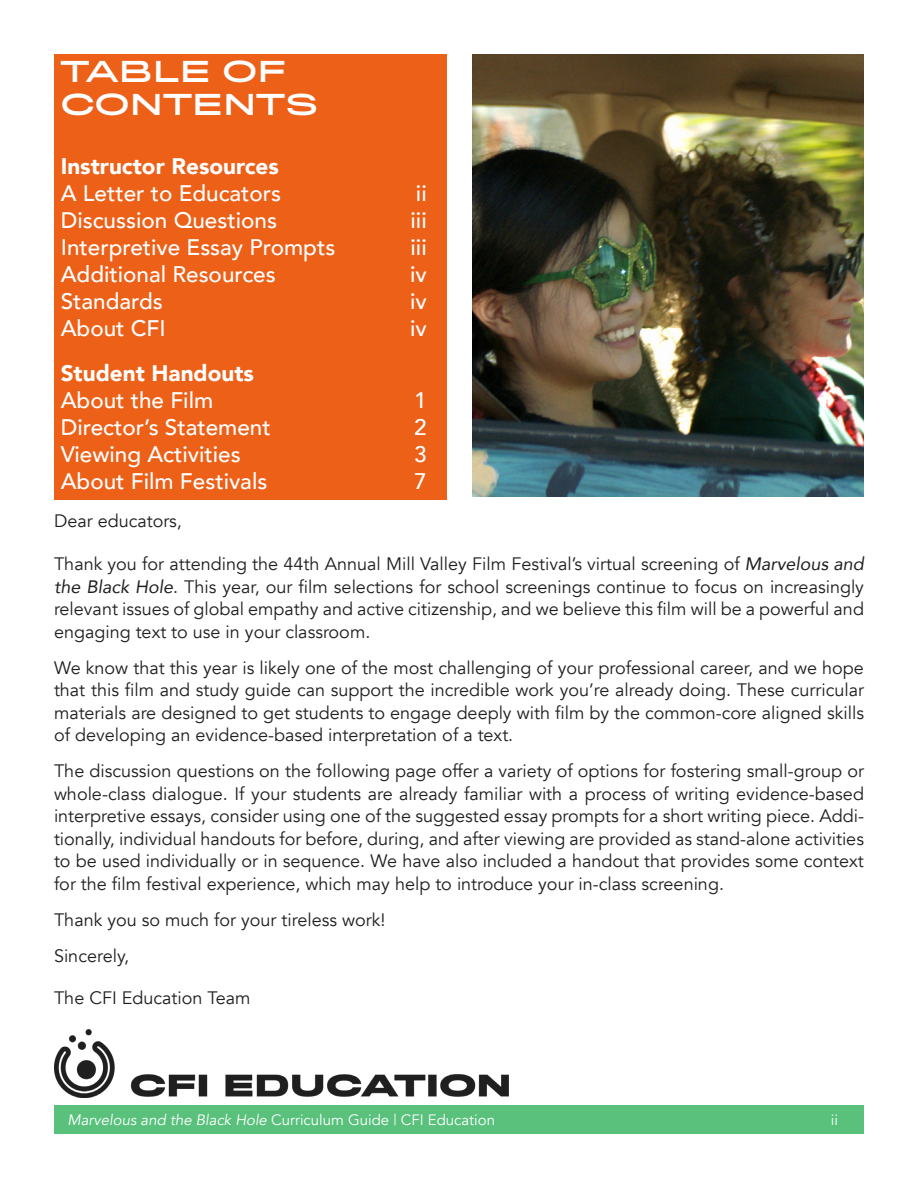
<style>
.page{position:relative;width:918px;height:1188px;background:#fff}
.page>*{position:absolute;margin:0;border:0;box-sizing:border-box;transform-origin:0 0}
.t1{font:27px/32.4px "Titling Gothic FB Extended Standard";color:#fff}
.t2{font:500 22.5px "Avenir";color:#fff}
.t3{font:900 22.5px "Avenir";color:#fff}
.t4{font:18px/22.5px "Avenir";color:#1f1f1f;text-align:justify}
.t5{font:15px "Avenir";color:#fff}
.s1{font-style:italic}
</style>
<div class="page">
<div style="left:54px;top:1105px;width:810px;height:29px;background:#59c17c"></div>
<img style="left:472px;top:54px;width:392px;height:443px">
<div style="left:54px;top:54px;width:392px;height:446px;background:#ed6018"></div>
<img style="left:54px;top:1029px;width:454px;height:69px">
<h1 class="t1" style="left:61px;top:55px;width:259px">TABLE OF<br>CONTENTS</h1>
<p class="t3" style="left:61px;top:147px;width:220px">Instructor Resources</p>
<p class="t2" style="left:61px;top:174px;width:222px">A Letter to Educators</p>
<p class="t2" style="left:416px;top:174px;width:12px">ii</p>
<p class="t2" style="left:61px;top:201px;width:218px">Discussion Questions</p>
<p class="t2" style="left:411px;top:201px;width:18px">iii</p>
<p class="t2" style="left:61px;top:228px;width:276px">Interpretive Essay Prompts</p>
<p class="t2" style="left:411px;top:228px;width:18px">iii</p>
<p class="t2" style="left:61px;top:255px;width:217px">Additional Resources</p>
<p class="t2" style="left:410px;top:255px;width:18px">iv</p>
<p class="t2" style="left:61px;top:282px;width:104px">Standards</p>
<p class="t2" style="left:410px;top:282px;width:18px">iv</p>
<p class="t2" style="left:61px;top:309px;width:107px">About CFI</p>
<p class="t2" style="left:410px;top:309px;width:18px">iv</p>
<p class="t3" style="left:61px;top:354px;width:195px">Student Handouts</p>
<p class="t2" style="left:61px;top:381px;width:154px">About the Film</p>
<p class="t2" style="left:414px;top:381px;width:14px">1</p>
<p class="t2" style="left:61px;top:408px;width:212px">Director’s Statement</p>
<p class="t2" style="left:414px;top:408px;width:14px">2</p>
<p class="t2" style="left:61px;top:435px;width:181px">Viewing Activities</p>
<p class="t2" style="left:414px;top:435px;width:14px">3</p>
<p class="t2" style="left:61px;top:462px;width:208px">About Film Festivals</p>
<p class="t2" style="left:414px;top:462px;width:14px">7</p>
<p class="t4" style="left:54px;top:510px;width:129px">Dear educators,</p>
<p class="t4" style="left:54px;top:553px;width:812px">Thank you for attending the 44th Annual Mill Valley Film Festival’s virtual screening of <span class="s1">Marvelous and the Black Hole</span>. This year, our film selections for school screenings continue to focus on increasingly relevant issues of global empathy and active citizenship, and we believe this film will be a powerful and engaging text to use in your classroom.</p>
<p class="t4" style="left:54px;top:656px;width:812px">We know that this year is likely one of the most challenging of your professional career, and we hope that this film and study guide can support the incredible work you’re already doing. These curricular materials are designed to get students to engage deeply with film by the common-core aligned skills of developing an evidence-based interpretation of a text.</p>
<p class="t4" style="left:54px;top:760px;width:812px">The discussion questions on the following page offer a variety of options for fostering small-group or whole-class dialogue. If your students are already familiar with a process of writing evidence-based interpretive essays, consider using one of the suggested essay prompts for a short writing piece. Addi&shy;tionally, individual handouts for before, during, and after viewing are provided as stand-alone activities to be used individually or in sequence. We have also included a handout that provides some context for the film festival experience, which may help to introduce your in-class screening.</p>
<p class="t4" style="left:54px;top:902px;width:333px;line-height:36px">Thank you so much for your tireless work!<br>Sincerely,</p>
<p class="t4" style="left:54px;top:987px;width:198px">The CFI Education Team</p>
<p class="t5" style="left:68px;top:1111px;width:429px"><span class="s1">Marvelous and the Black Hole</span> Curriculum Guide | CFI Education</p>
<p class="t5" style="left:831px;top:1111px;width:9px">ii</p>
</div>
